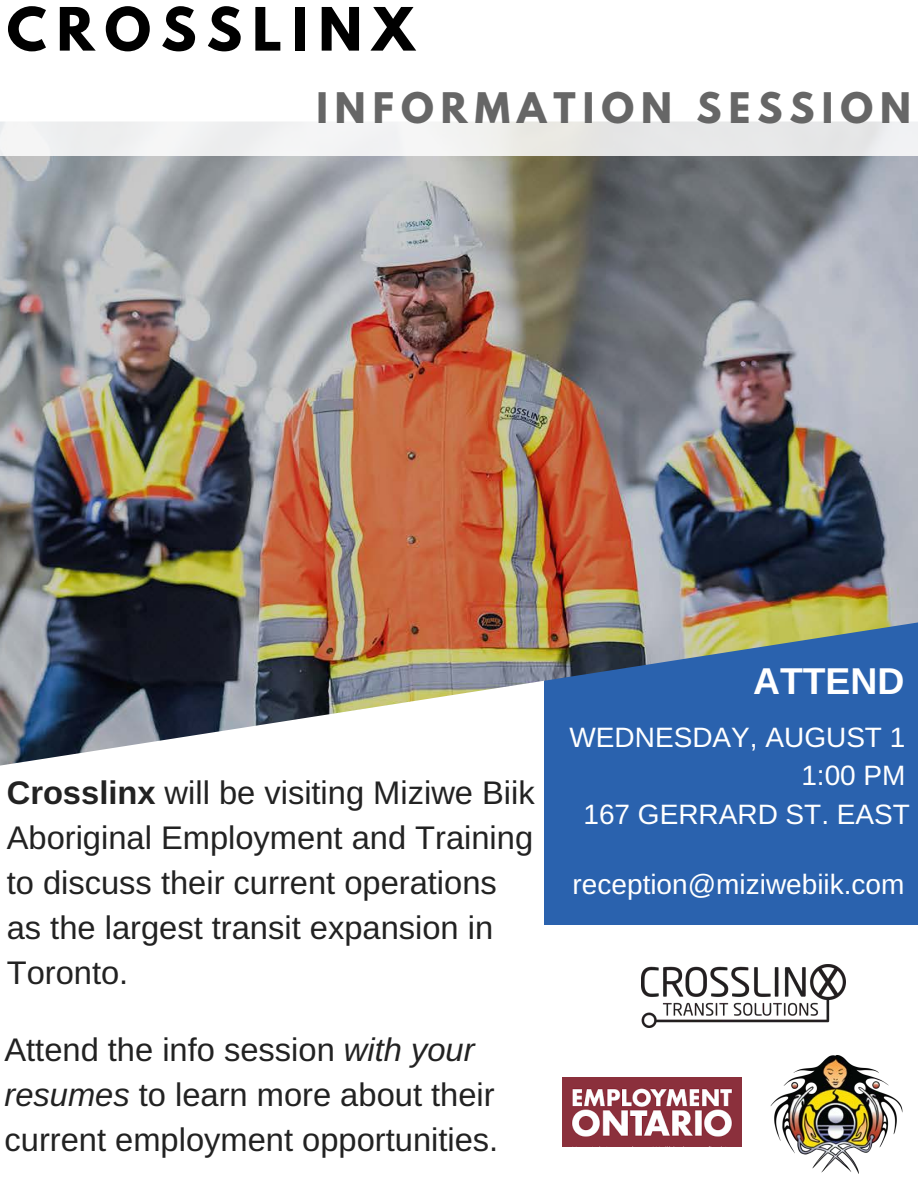
<style>
.page{position:relative;width:918px;height:1188px;background:#fff}
.page>*{position:absolute;margin:0;border:0;box-sizing:border-box;transform-origin:0 0}
.t1{font:700 52.95px "League Spartan";letter-spacing:.19em;color:#000}
.t2{font:700 37.35px "League Spartan";letter-spacing:.19em;color:#666}
.t3{font:700 37.35px "Arimo";color:#fff}
.t4{font:32.7px/45px "Arimo";color:#222}
.t5{font:28.05px/38.2px "Arimo";color:#fff;text-align:right}
.s1{font-weight:700}
.s2{font-style:italic}
</style>
<div class="page">
<div style="left:544px;top:575px;width:374px;height:350px;background:#2a62ae"></div>
<img style="left:0;top:156px;width:918px;height:610px">
<svg style="left:0;top:121px;width:918px;height:35px;fill:#edeeef"></svg>
<img style="left:770px;top:1055px;width:133px;height:119px">
<img style="left:562px;top:1078px;width:179px;height:68px">
<img style="left:641px;top:964px;width:205px;height:63px">
<h1 class="t1" style="left:7px;top:-12px;width:409px">CROSSLINX</h1>
<p class="t2" style="left:316px;top:78px;width:596px">INFORMATION SESSION</p>
<p class="t4" style="left:7px;top:771px;width:530px"><span class="s1">Crosslinx</span> will be visiting Miziwe Biik<br>Aboriginal Employment and Training to discuss their current operations as the largest transit expansion in<br>Toronto.</p>
<p class="t4" style="left:4px;top:1027px;width:495px">Attend the info session <span class="s2">with your resumes</span> to learn more about their current employment opportunities.</p>
<p class="t3" style="left:753px;top:660px;width:153px">ATTEND</p>
<p class="t5" style="left:570px;top:718px;width:338px">WEDNESDAY, AUGUST 1<br>1:00 PM</p>
<p class="t5" style="left:583px;top:795px;width:328px">167 GERRARD ST. EAST</p>
<p class="t5" style="left:573px;top:866px;width:333px">reception@miziwebiik.com</p>
</div>
